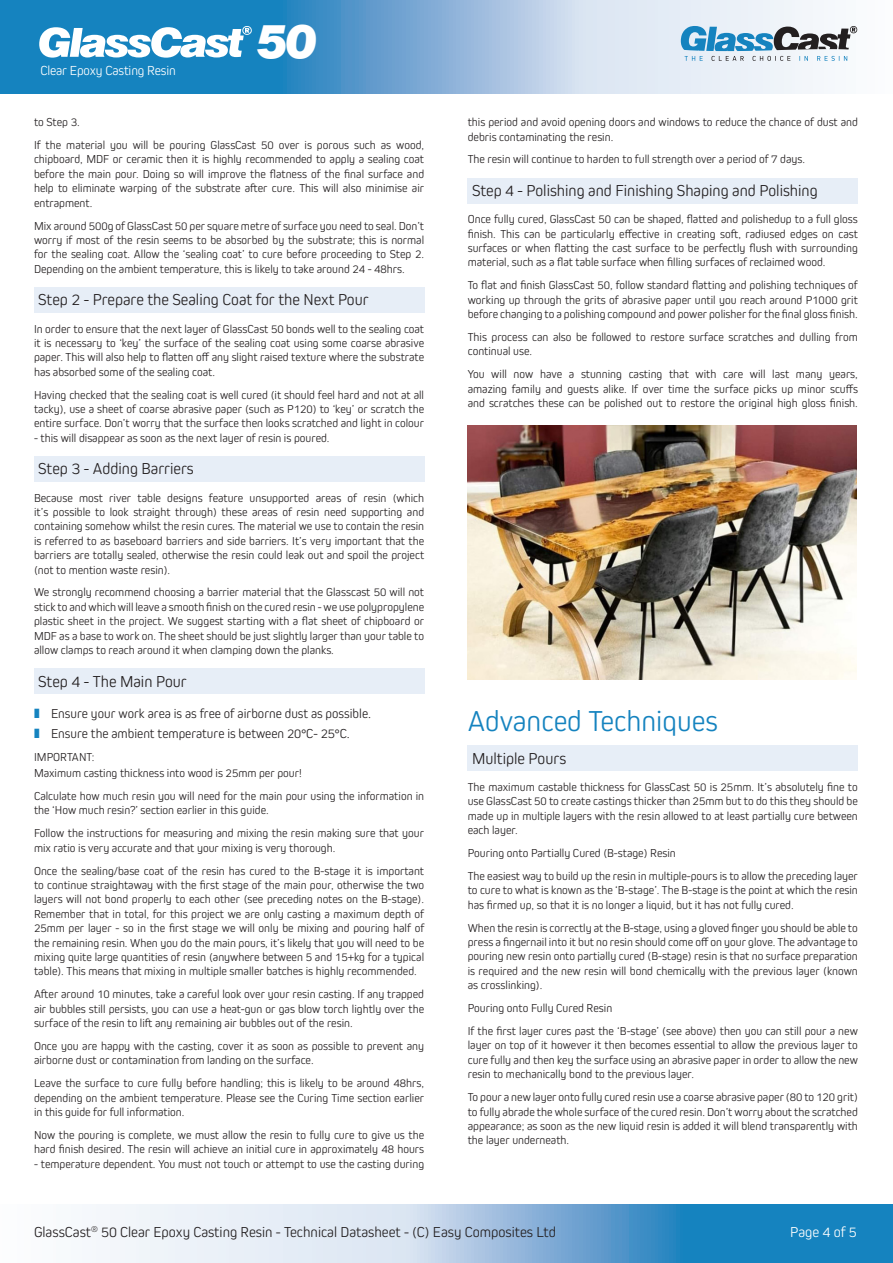
<style>
.page{position:relative;width:893px;height:1263px;background:#fff}
.page>*{position:absolute;margin:0;border:0;box-sizing:border-box;transform-origin:0 0}
.t1{font:italic 900 48px "Swiss 721 BT";color:#fff}
.SellSheet_Body_Small{font:300 30px "Kiro";color:#1583bf}
.SellSheet_Section_Su{font:300 16.5px "Kiro";color:#231f20}
.t2{font:300 15px "Kiro";color:#231f20}
.t3{font:300 15px "Kiro";color:#fff}
.t4{font:300 13.65px "Kiro";letter-spacing:-.01em;color:#fff}
.t5{font:300 13.5px "Kiro";color:#231f20}
.SellSheet_Body_Small-2{font:300 12px/14.4px "Kiro";color:#231f20;text-align:justify}
</style>
<div class="page">
<svg style="left:96px;top:1204px;width:797px;height:59px;background:#8cbcdd"></svg>
<svg style="left:0;top:0;width:858px;height:94px;background:#7fb4d9"></svg>
<svg style="left:39px;top:26px;width:213px;height:32px"></svg>
<svg style="left:681px;top:26px;width:176px;height:35px"></svg>
<div style="left:34px;top:288px;width:390px;height:25px;background:#e7eef7"></div>
<div style="left:34px;top:457px;width:390px;height:25px;background:#e7eef7"></div>
<div style="left:34px;top:669px;width:390px;height:25px;background:#e7eef7"></div>
<div style="left:468px;top:178px;width:390px;height:25px;background:#e7eef7"></div>
<div style="left:468px;top:746px;width:390px;height:25px;background:#e7eef7"></div>
<img style="left:468px;top:425px;width:389px;height:255px">
<p class="t4" style="left:40px;top:62px;width:137px">Clear Epoxy Casting Resin</p>
<h1 class="t1" style="left:256px;top:13px;width:62px">50</h1>
<p class="SellSheet_Body_Small-2" style="left:34px;top:115px;width:47px">to Step 3.</p>
<p class="SellSheet_Body_Small-2" style="left:34px;top:138px;width:392px">If the material you will be pouring GlassCast 50 over is porous such as wood, chipboard, MDF or ceramic then it is highly recommended to apply a sealing coat before the main pour. Doing so will improve the flatness of the final surface and help to eliminate warping of the substrate after cure. This will also minimise air entrapment.</p>
<p class="SellSheet_Body_Small-2" style="left:34px;top:218px;width:392px">Mix around 500g of GlassCast 50 per square metre of surface you need to seal. Don’t worry if most of the resin seems to be absorbed by the substrate; this is normal for the sealing coat. Allow the ‘sealing coat’ to cure before proceeding to Step 2.<br>Depending on the ambient temperature, this is likely to take around 24 - 48hrs.</p>
<p class="SellSheet_Section_Su" style="left:38px;top:290px;width:332px">Step 2 - Prepare the Sealing Coat for the Next Pour</p>
<p class="SellSheet_Body_Small-2" style="left:34px;top:321px;width:392px">In order to ensure that the next layer of GlassCast 50 bonds well to the sealing coat it is necessary to ‘key’ the surface of the sealing coat using some coarse abrasive paper. This will also help to flatten off any slight raised texture where the substrate has absorbed some of the sealing coat.</p>
<p class="SellSheet_Body_Small-2" style="left:34px;top:387px;width:392px">Having checked that the sealing coat is well cured (it should feel hard and not at all tacky), use a sheet of coarse abrasive paper (such as P120) to ‘key’ or scratch the entire surface. Don’t worry that the surface then looks scratched and light in colour</p>
<p class="SellSheet_Body_Small-2" style="left:34px;top:430px;width:297px">- this will disappear as soon as the next layer of resin is poured.</p>
<p class="SellSheet_Section_Su" style="left:38px;top:459px;width:157px">Step 3 - Adding Barriers</p>
<p class="SellSheet_Body_Small-2" style="left:34px;top:490px;width:392px">Because most river table designs feature unsupported areas of resin (which it’s possible to look straight through) these areas of resin need supporting and containing somehow whilst the resin cures. The material we use to contain the resin is referred to as baseboard barriers and side barriers. It’s very important that the barriers are totally sealed, otherwise the resin could leak out and spoil the project (not to mention waste resin).</p>
<p class="SellSheet_Body_Small-2" style="left:34px;top:585px;width:392px">We strongly recommend choosing a barrier material that the Glasscast 50 will not stick to and which will leave a smooth finish on the cured resin - we use polypropylene plastic sheet in the project. We suggest starting with a flat sheet of chipboard or MDF as a base to work on. The sheet should be just slightly larger than your table to allow clamps to reach around it when clamping down the planks.</p>
<p class="SellSheet_Section_Su" style="left:38px;top:672px;width:150px">Step 4 - The Main Pour</p>
<p class="t5" style="left:51px;top:705px;width:322px">Ensure your work area is as free of airborne dust as possible.</p>
<p class="t5" style="left:51px;top:726px;width:300px">Ensure the ambient temperature is between 20°C- 25°C.</p>
<p class="SellSheet_Body_Small-2" style="left:34px;top:749px;width:62px">IMPORTANT:</p>
<p class="SellSheet_Body_Small-2" style="left:34px;top:765px;width:269px">Maximum casting thickness into wood is 25mm per pour!</p>
<p class="SellSheet_Body_Small-2" style="left:34px;top:788px;width:392px">Calculate how much resin you will need for the main pour using the information in the ‘How much resin?’ section earlier in this guide.</p>
<p class="SellSheet_Body_Small-2" style="left:34px;top:826px;width:392px">Follow the instructions for measuring and mixing the resin making sure that your mix ratio is very accurate and that your mixing is very thorough.</p>
<p class="SellSheet_Body_Small-2" style="left:34px;top:863px;width:392px">Once the sealing/base coat of the resin has cured to the B-stage it is important to continue straightaway with the first stage of the main pour, otherwise the two layers will not bond properly to each other (see preceding notes on the B-stage).<br>Remember that in total, for this project we are only casting a maximum depth of 25mm per layer - so in the first stage we will only be mixing and pouring half of the remaining resin. When you do the main pours, it’s likely that you will need to be mixing quite large quantities of resin (anywhere between 5 and 15+kg for a typical table). This means that mixing in multiple smaller batches is highly recommended.</p>
<p class="SellSheet_Body_Small-2" style="left:34px;top:987px;width:392px">After around 10 minutes, take a careful look over your resin casting. If any trapped air bubbles still persists, you can use a heat-gun or gas blow torch lightly over the surface of the resin to lift any remaining air bubbles out of the resin.</p>
<p class="SellSheet_Body_Small-2" style="left:34px;top:1038px;width:392px">Once you are happy with the casting, cover it as soon as possible to prevent any airborne dust or contamination from landing on the surface.</p>
<p class="SellSheet_Body_Small-2" style="left:34px;top:1076px;width:392px">Leave the surface to cure fully before handling; this is likely to be around 48hrs, depending on the ambient temperature. Please see the Curing Time section earlier in this guide for full information.</p>
<p class="SellSheet_Body_Small-2" style="left:34px;top:1127px;width:392px">Now the pouring is complete, we must allow the resin to fully cure to give us the hard finish desired. The resin will achieve an initial cure in approximately 48 hours</p>
<p class="SellSheet_Body_Small-2" style="left:34px;top:1156px;width:392px">- temperature dependent. You must not touch or attempt to use the casting during</p>
<p class="SellSheet_Body_Small-2" style="left:468px;top:115px;width:392px">this period and avoid opening doors and windows to reduce the chance of dust and debris contaminating the resin.</p>
<p class="SellSheet_Body_Small-2" style="left:468px;top:152px;width:339px">The resin will continue to harden to full strength over a period of 7 days.</p>
<p class="SellSheet_Section_Su" style="left:472px;top:181px;width:347px">Step 4 - Polishing and Finishing Shaping and Polishing</p>
<p class="SellSheet_Body_Small-2" style="left:468px;top:212px;width:392px">Once fully cured, GlassCast 50 can be shaped, flatted and polishedup to a full gloss finish. This can be particularly effective in creating soft, radiused edges on cast surfaces or when flatting the cast surface to be perfectly flush with surrounding material, such as a flat table surface when filling surfaces of reclaimed wood.</p>
<p class="SellSheet_Body_Small-2" style="left:468px;top:278px;width:392px">To flat and finish GlassCast 50, follow standard flatting and polishing techniques of working up through the grits of abrasive paper until you reach around P1000 grit before changing to a polishing compound and power polisher for the final gloss finish.</p>
<p class="SellSheet_Body_Small-2" style="left:468px;top:329px;width:392px">This process can also be followed to restore surface scratches and dulling from continual use.</p>
<p class="SellSheet_Body_Small-2" style="left:468px;top:367px;width:392px">You will now have a stunning casting that with care will last many years, amazing family and guests alike. If over time the surface picks up minor scuffs and scratches these can be polished out to restore the original high gloss finish.</p>
<p class="SellSheet_Body_Small" style="left:468px;top:704px;width:251px">Advanced Techniques</p>
<p class="SellSheet_Section_Su" style="left:472px;top:749px;width:96px">Multiple Pours</p>
<p class="SellSheet_Body_Small-2" style="left:468px;top:779px;width:392px">The maximum castable thickness for GlassCast 50 is 25mm. It’s absolutely fine to use GlassCast 50 to create castings thicker than 25mm but to do this they should be made up in multiple layers with the resin allowed to at least partially cure between each layer.</p>
<p class="SellSheet_Body_Small-2" style="left:468px;top:845px;width:210px">Pouring onto Partially Cured (B-stage) Resin</p>
<p class="SellSheet_Body_Small-2" style="left:468px;top:868px;width:392px">The easiest way to build up the resin in multiple-pours is to allow the preceding layer to cure to what is known as the ‘B-stage’. The B-stage is the point at which the resin has firmed up, so that it is no longer a liquid, but it has not fully cured.</p>
<p class="SellSheet_Body_Small-2" style="left:468px;top:920px;width:392px">When the resin is correctly at the B-stage, using a gloved finger you should be able to press a fingernail into it but no resin should come off on your glove. The advantage to pouring new resin onto partially cured (B-stage) resin is that no surface preparation is required and the new resin will bond chemically with the previous layer (known as crosslinking).</p>
<p class="SellSheet_Body_Small-2" style="left:468px;top:1000px;width:146px">Pouring onto Fully Cured Resin</p>
<p class="SellSheet_Body_Small-2" style="left:468px;top:1023px;width:392px">If the first layer cures past the ‘B-stage’ (see above) then you can still pour a new layer on top of it however it then becomes essential to allow the previous layer to cure fully and then key the surface using an abrasive paper in order to allow the new resin to mechanically bond to the previous layer.</p>
<p class="SellSheet_Body_Small-2" style="left:468px;top:1089px;width:392px">To pour a new layer onto fully cured resin use a coarse abrasive paper (80 to 120 grit) to fully abrade the whole surface of the cured resin. Don’t worry about the scratched appearance; as soon as the new liquid resin is added it will blend transparently with the layer underneath.</p>
<p class="t2" style="left:34px;top:1223px;width:524px">GlassCast<sup>®</sup> 50 Clear Epoxy Casting Resin - Technical Datasheet - (C) Easy Composites Ltd</p>
<p class="t3" style="left:790px;top:1223px;width:68px">Page 4 of 5</p>
</div>
